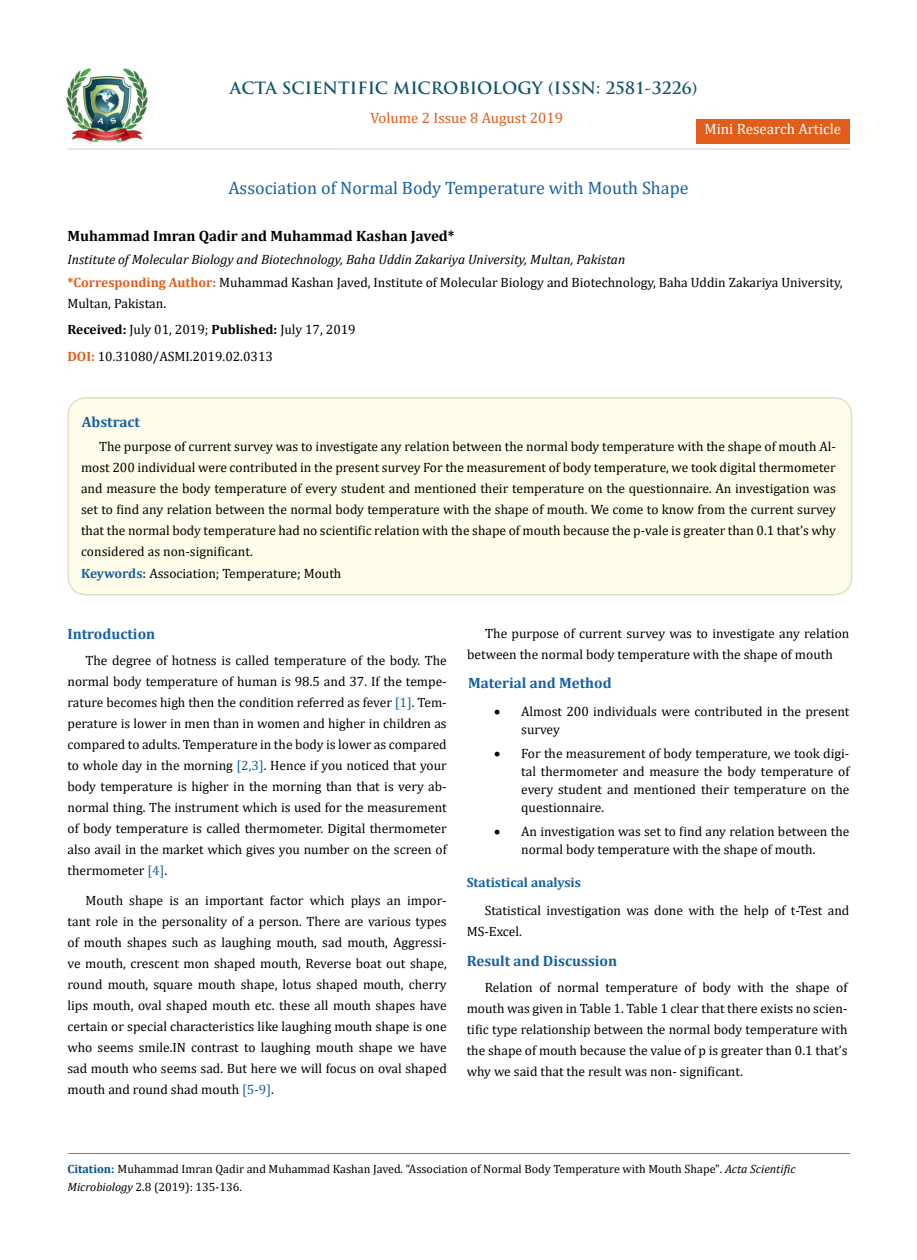
<style>
.page{position:relative;width:917px;height:1260px;background:#fff}
.page>*{position:absolute;margin:0;border:0;box-sizing:border-box;transform-origin:0 0}
.t1{font:18px "Cambria";color:#1560a6}
.t2{font:700 16.5px "Trajan Pro";color:#0e546a}
.t3{font:700 15px "Cambria";color:#1560a6}
.t4{font:700 15px "Cambria";color:#000}
.t5{font:15px "Cambria";color:#e05d1a}
.t6{font:15px "Cambria";color:#fff}
.t7{font:13.5px/21px "Cambria";color:#000;text-align:justify}
.t8{font:700 13.5px "Cambria";color:#1560a6}
.t9{font:12px/18px "Cambria";color:#000}
.s1{font-style:italic}
.s2{font-weight:700;color:#e05d1a}
.s3{font-weight:700}
.s4{font-weight:700;color:#1560a6}
.s5{color:#1560a6}
.s6{font-weight:700;color:#035089}
</style>
<div class="page">
<img style="left:67px;top:68px;width:80px;height:74px">
<div style="left:696px;top:119px;width:153px;height:24px;background:#e05d1a"></div>
<div style="left:68px;top:398px;width:783px;height:197px;background:#fffde9;border-radius:18px"></div>
<div style="left:67px;top:397px;width:785px;height:199px;border:2px solid #e0dfcd;border-radius:18px"></div>
<hr style="left:68px;top:1154px;width:781px;height:1px;background:#e05d1a">
<hr style="left:67px;top:148px;width:782px;height:2px;background:#e0dfcd">
<p class="t2" style="left:230px;top:77px;width:469px">ACTA SCIENTIFIC MICROBIOLOGY (ISSN: 2581-3226)</p>
<p class="t5" style="left:370px;top:109px;width:194px">Volume 2 Issue 8 August 2019</p>
<p class="t6" style="left:704px;top:120px;width:138px">Mini Research Article</p>
<h1 class="t1" style="left:228px;top:177px;width:461px">Association of Normal Body Temperature with Mouth Shape</h1>
<p class="t4" style="left:67px;top:225px;width:389px">Muhammad Imran Qadir and Muhammad Kashan Javed*</p>
<p class="t7" style="left:67px;top:248px;width:776px;line-height:23px"><span class="s1">Institute of Molecular Biology and Biotechnology, Baha Uddin Zakariya University, Multan, Pakistan<br></span><span class="s2">*Corresponding Author:</span> Muhammad Kashan Javed, Institute of Molecular Biology and Biotechnology, Baha Uddin Zakariya University,</p>
<p class="t7" style="left:67px;top:293px;width:100px">Multan, Pakistan.</p>
<p class="t7" style="left:67px;top:319px;width:290px"><span class="s3">Received:</span> July 01, 2019; <span class="s3">Published:</span> July 17, 2019</p>
<p class="t7" style="left:67px;top:345px;width:207px"><span class="s2">DOI:</span> 10.31080/ASMI.2019.02.0313</p>
<p class="t3" style="left:82px;top:411px;width:60px">Abstract</p>
<p class="t7" style="left:81px;top:436px;width:756px;text-indent:18px">The purpose of current survey was to investigate any relation between the normal body temperature with the shape of mouth Al&shy;most 200 individual were contributed in the present survey For the measurement of body temperature, we took digital thermometer and measure the body temperature of every student and mentioned their temperature on the questionnaire. An investigation was set to find any relation between the normal body temperature with the shape of mouth. We come to know from the current survey that the normal body temperature had no scientific relation with the shape of mouth because the p-vale is greater than 0.1 that’s why considered as non-significant.</p>
<p class="t7" style="left:81px;top:563px;width:262px"><span class="s4">Keywords:</span> Association; Temperature; Mouth</p>
<p class="t3" style="left:67px;top:623px;width:89px">Introduction</p>
<p class="t7" style="left:67px;top:650px;width:381px;text-indent:18px">The degree of hotness is called temperature of the body. The normal body temperature of human is 98.5 and 37. If the tempe&shy;rature becomes high then the condition referred as fever <span class="s5">[1]</span>. Tem&shy;perature is lower in men than in women and higher in children as compared to adults. Temperature in the body is lower as compared to whole day in the morning <span class="s5">[2,3]</span>. Hence if you noticed that your body temperature is higher in the morning than that is very ab&shy;normal thing. The instrument which is used for the measurement of body temperature is called thermometer. Digital thermometer also avail in the market which gives you number on the screen of thermometer <span class="s5">[4]</span>.</p>
<p class="t7" style="left:67px;top:890px;width:381px;text-indent:18px">Mouth shape is an important factor which plays an impor&shy;tant role in the personality of a person. There are various types of mouth shapes such as laughing mouth, sad mouth, Aggressi&shy;ve mouth, crescent mon shaped mouth, Reverse boat out shape, round mouth, square mouth shape, lotus shaped mouth, cherry lips mouth, oval shaped mouth etc. these all mouth shapes have certain or special characteristics like laughing mouth shape is one who seems smile.IN contrast to laughing mouth shape we have sad mouth who seems sad. But here we will focus on oval shaped mouth and round shad mouth <span class="s5">[5-9]</span>.</p>
<p class="t7" style="left:467px;top:623px;width:384px;text-indent:18px">The purpose of current survey was to investigate any relation between the normal body temperature with the shape of mouth</p>
<p class="t3" style="left:468px;top:673px;width:145px">Material and Method</p>
<p class="t7" style="left:521px;top:702px;width:330px;line-height:18px;text-indent:-27px">• Almost 200 individuals were contributed in the present survey</p>
<p class="t7" style="left:521px;top:744px;width:330px;line-height:18px;text-indent:-27px">• For the measurement of body temperature, we took digi&shy;tal thermometer and measure the body temperature of every student and mentioned their temperature on the questionnaire.</p>
<p class="t7" style="left:494px;top:822px;width:357px;line-height:18px;text-align:center">• An investigation was set to find any relation between the normal body temperature with the shape of mouth.</p>
<p class="t8" style="left:466px;top:873px;width:116px">Statistical analysis</p>
<p class="t7" style="left:466px;top:900px;width:384px;text-indent:18px">Statistical investigation was done with the help of t-Test and<br>MS-Excel.</p>
<p class="t3" style="left:466px;top:950px;width:152px">Result and Discussion</p>
<p class="t7" style="left:466px;top:977px;width:382px;text-indent:18px">Relation of normal temperature of body with the shape of mouth was given in Table 1. Table 1 clear that there exists no scien&shy;tific type relationship between the normal body temperature with the shape of mouth because the value of p is greater than 0.1 that’s why we said that the result was non- significant.</p>
<p class="t9" style="left:68px;top:1160px;width:729px"><span class="s6">Citation:</span> Muhammad Imran Qadir and Muhammad Kashan Javed<span class="s1">.</span> “Association of Normal Body Temperature with Mouth Shape". <span class="s1">Acta Scientific<br>Microbiology</span> 2.8 (2019): 135-136.</p>
</div>
